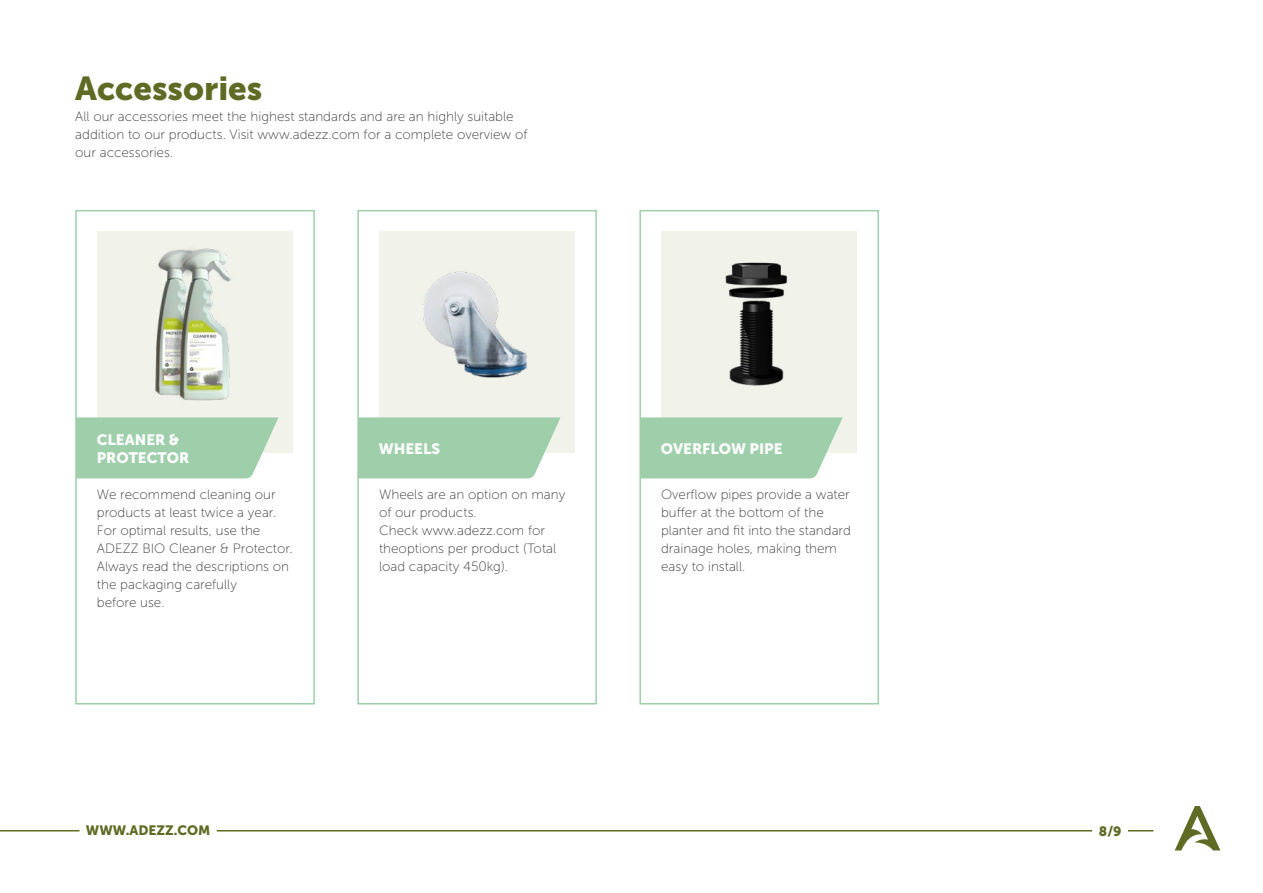
<style>
.page{position:relative;width:1263px;height:893px;background:#fff}
.page>*{position:absolute;margin:0;border:0;box-sizing:border-box;transform-origin:0 0}
.t1{font:33px "Museo Sans 900";color:#5f6b24}
.t2{font:15px/18px "Museo Sans 900";color:#fff}
.t3{font:13.5px/18px "Museo Sans 100";color:#3c3c3b}
.t4{font:13.5px "Museo Sans 900";color:#5f6b24}
</style>
<div class="page">
<svg style="left:1175px;top:806px;width:45px;height:44px"></svg>
<svg style="left:1128px;top:830px;width:25px;height:1px"></svg>
<hr style="left:0;top:830px;width:80px;height:1px;background:#5f6b24">
<hr style="left:217px;top:830px;width:875px;height:1px;background:#5f6b24">
<div style="left:97px;top:231px;width:196px;height:222px;background:#f1f3eb"></div>
<div style="left:75px;top:210px;width:240px;height:494px;border:2px solid #9ecfaa"></div>
<img style="left:155px;top:248px;width:76px;height:153px">
<svg style="left:76px;top:417px;width:202px;height:61px;background:#a4d2af"></svg>
<div style="left:661px;top:231px;width:196px;height:222px;background:#f1f3eb"></div>
<svg style="left:642px;top:417px;width:201px;height:61px;background:#a4d2af"></svg>
<div style="left:639px;top:210px;width:240px;height:494px;border:2px solid #9ecfaa"></div>
<img style="left:725px;top:262px;width:63px;height:124px">
<div style="left:379px;top:231px;width:196px;height:222px;background:#f1f3eb"></div>
<svg style="left:360px;top:417px;width:201px;height:61px;background:#a4d2af"></svg>
<div style="left:357px;top:210px;width:240px;height:494px;border:2px solid #9ecfaa"></div>
<img style="left:423px;top:271px;width:104px;height:107px">
<h1 class="t1" style="left:75px;top:70px;width:189px">Accessories</h1>
<p class="t3" style="left:75px;top:107px;width:454px">All our accessories meet the highest standards and are an highly suitable addition to our products. Visit www.adezz.com for a complete overview of our accessories.</p>
<p class="t2" style="left:97px;top:430px;width:94px">CLEANER &amp;<br>PROTECTOR</p>
<p class="t3" style="left:97px;top:486px;width:197px">We recommend cleaning our products at least twice a year.<br>For optimal results, use the<br>ADEZZ BIO Cleaner &amp; Protector.<br>Always read the descriptions on the packaging carefully<br>before use.</p>
<p class="t2" style="left:379px;top:439px;width:63px">WHEELS</p>
<p class="t3" style="left:379px;top:486px;width:188px">Wheels are an option on many of our products.<br>Check www.adezz.com for theoptions per product (Total load capacity 450kg).</p>
<p class="t2" style="left:661px;top:439px;width:123px">OVERFLOW PIPE</p>
<p class="t3" style="left:661px;top:486px;width:191px">Overflow pipes provide a water buffer at the bottom of the planter and fit into the standard drainage holes, making them easy to install.</p>
<p class="t4" style="left:86px;top:823px;width:126px">WWW.ADEZZ.COM</p>
<p class="t4" style="left:1099px;top:823px;width:24px">8/9</p>
</div>
